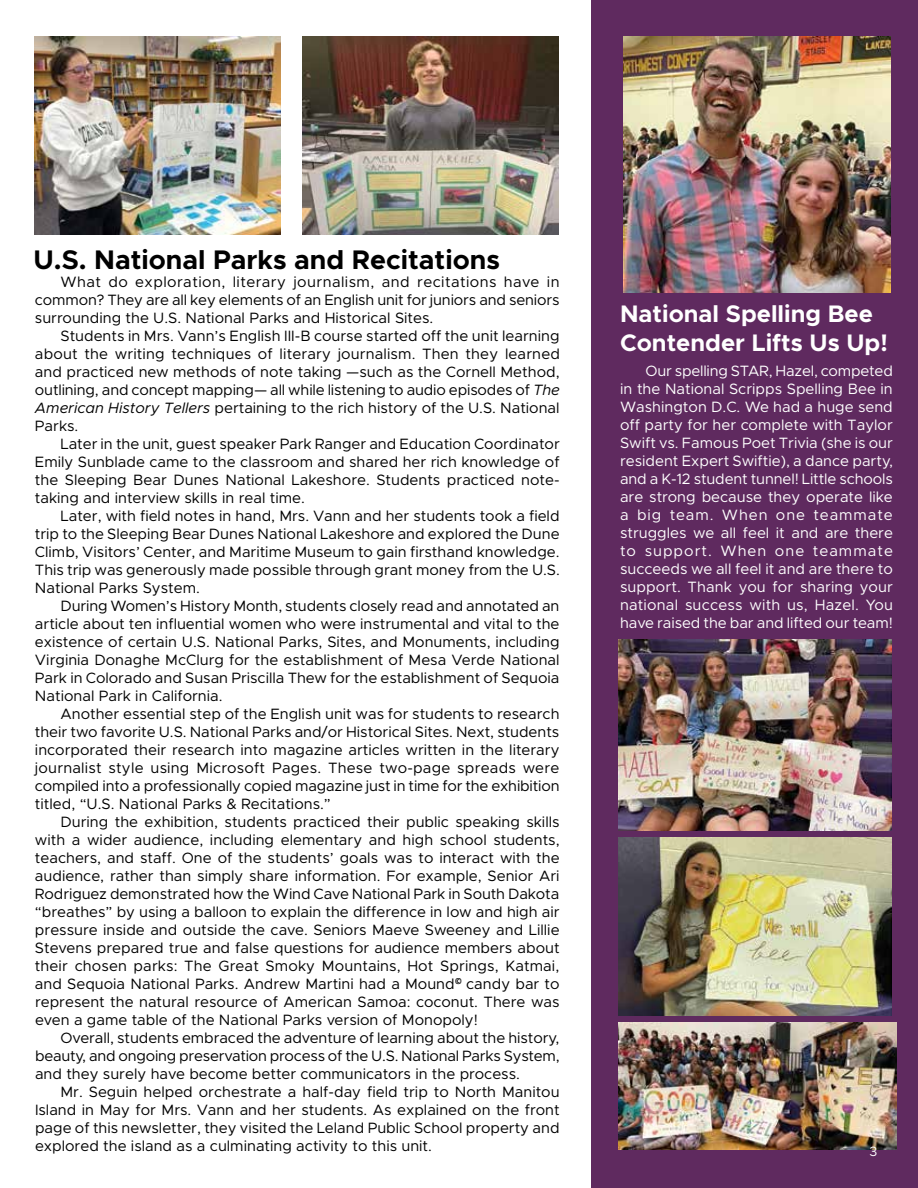
<style>
.page{position:relative;width:918px;height:1188px;background:#fff}
.page>*{position:absolute;margin:0;border:0;box-sizing:border-box;transform-origin:0 0}
.t1{font:700 27px "Metropolis";color:#000}
.t2{font:700 24px/28.8px "Metropolis";color:#fff}
.t3{font:15px/18px "Metropolis";color:#000;text-align:justify}
.t4{font:15px/18px "Metropolis";letter-spacing:-.005em;color:#fff;text-align:justify}
.t5{font:13.5px "Metropolis";color:#fff}
.s1{font-style:italic}
</style>
<div class="page">
<div style="left:592px;top:0;width:326px;height:1188px;background:#5f2a5f"></div>
<img style="left:619px;top:639px;width:273px;height:192px">
<img style="left:619px;top:838px;width:273px;height:178px">
<img style="left:619px;top:1023px;width:277px;height:126px">
<img style="left:623px;top:36px;width:268px;height:257px">
<img style="left:35px;top:36px;width:246px;height:198px">
<img style="left:303px;top:36px;width:255px;height:198px">
<h1 class="t1" style="left:33px;top:243px;width:468px">U.S. National Parks and Recitations</h1>
<p class="t3" style="left:35px;top:273px;width:526px;text-indent:25px">What do exploration, literary journalism, and recitations have in common? They are all key elements of an English unit for juniors and seniors surrounding the U.S. National Parks and Historical Sites.</p>
<p class="t3" style="left:35px;top:327px;width:526px;text-indent:25px">Students in Mrs. Vann’s English III-B course started off the unit learning about the writing techniques of literary journalism. Then they learned and practiced new methods of note taking —such as the Cornell Method, outlining, and concept mapping— all while listening to audio episodes of <span class="s1">The American History Tellers</span> pertaining to the rich history of the U.S. National Parks.</p>
<p class="t3" style="left:35px;top:435px;width:526px;text-indent:25px">Later in the unit, guest speaker Park Ranger and Education Coordinator Emily Sunblade came to the classroom and shared her rich knowledge of the Sleeping Bear Dunes National Lakeshore. Students practiced note&shy;taking and interview skills in real time.</p>
<p class="t3" style="left:35px;top:507px;width:526px;text-indent:25px">Later, with field notes in hand, Mrs. Vann and her students took a field trip to the Sleeping Bear Dunes National Lakeshore and explored the Dune Climb, Visitors’ Center, and Maritime Museum to gain firsthand knowledge.<br>This trip was generously made possible through grant money from the U.S.<br>National Parks System.</p>
<p class="t3" style="left:35px;top:597px;width:526px;text-indent:25px">During Women’s History Month, students closely read and annotated an article about ten influential women who were instrumental and vital to the existence of certain U.S. National Parks, Sites, and Monuments, including Virginia Donaghe McClurg for the establishment of Mesa Verde National Park in Colorado and Susan Priscilla Thew for the establishment of Sequoia National Park in California.</p>
<p class="t3" style="left:35px;top:705px;width:526px;text-indent:25px">Another essential step of the English unit was for students to research their two favorite U.S. National Parks and/or Historical Sites. Next, students incorporated their research into magazine articles written in the literary journalist style using Microsoft Pages. These two-page spreads were compiled into a professionally copied magazine just in time for the exhibition titled, “U.S. National Parks &amp; Recitations.”</p>
<p class="t3" style="left:35px;top:813px;width:526px;text-indent:25px">During the exhibition, students practiced their public speaking skills with a wider audience, including elementary and high school students, teachers, and staff. One of the students’ goals was to interact with the audience, rather than simply share information. For example, Senior Ari Rodriguez demonstrated how the Wind Cave National Park in South Dakota “breathes” by using a balloon to explain the difference in low and high air pressure inside and outside the cave. Seniors Maeve Sweeney and Lillie Stevens prepared true and false questions for audience members about their chosen parks: The Great Smoky Mountains, Hot Springs, Katmai, and Sequoia National Parks. Andrew Martini had a Mound<sup>©</sup> candy bar to represent the natural resource of American Samoa: coconut. There was even a game table of the National Parks version of Monopoly!</p>
<p class="t3" style="left:35px;top:1029px;width:526px;text-indent:26px">Overall, students embraced the adventure of learning about the history, beauty, and ongoing preservation process of the U.S. National Parks System, and they surely have become better communicators in the process.</p>
<p class="t3" style="left:35px;top:1083px;width:526px;text-indent:26px">Mr. Seguin helped orchestrate a half-day field trip to North Manitou Island in May for Mrs. Vann and her students. As explained on the front page of this newsletter, they visited the Leland Public School property and explored the island as a culminating activity to this unit.</p>
<h2 class="t2" style="left:620px;top:299px;width:269px">National Spelling Bee<br>Contender Lifts Us Up!</h2>
<p class="t4" style="left:620px;top:361px;width:274px;text-indent:26px">Our spelling STAR, Hazel, competed in the National Scripps Spelling Bee in Washington D.C. We had a huge send off party for her complete with Taylor Swift vs. Famous Poet Trivia (she is our resident Expert Swiftie), a dance party, and a K-12 student tunnel! Little schools are strong because they operate like a big team. When one teammate struggles we all feel it and are there to support. When one teammate succeeds we all feel it and are there to support. Thank you for sharing your national success with us, Hazel. You have raised the bar and lifted our team!</p>
<p class="t5" style="left:870px;top:1143px;width:9px">3</p>
</div>
